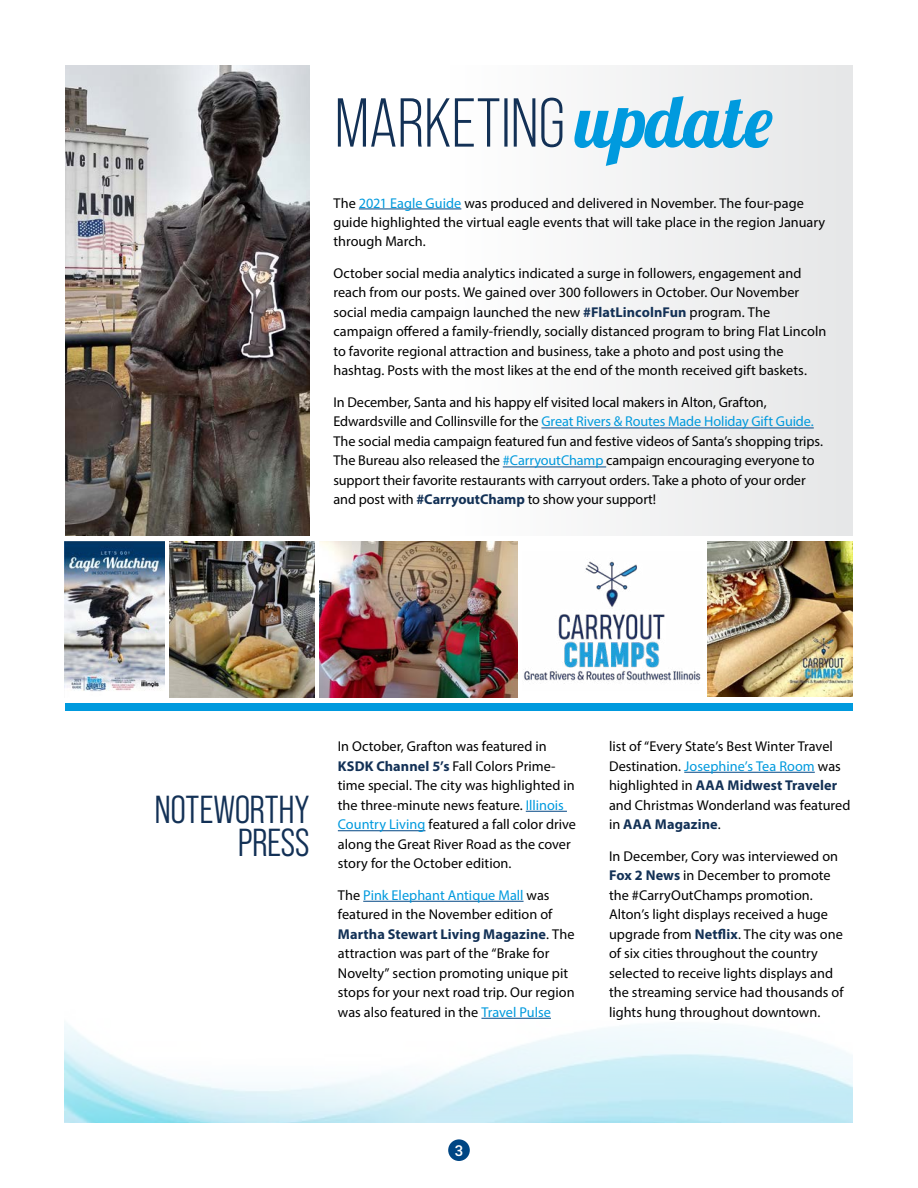
<style>
.page{position:relative;width:918px;height:1188px;background:#fff}
.page>*{position:absolute;margin:0;border:0;box-sizing:border-box;transform-origin:0 0}
.t1{font:39px/33px "Bebas Neue Pro Middle";letter-spacing:-.01em;color:#133156;text-align:right}
.t2{font:500 15px "Roboto";color:#fff}
.t3{font:14.25px/19.5px "Myriad Pro";color:#000}
.s1{color:#009ade}
.s2{font-weight:700;color:#133156}
</style>
<div class="page">
<div style="left:450px;top:65px;width:402px;height:471px;background:#f2f2f3"></div>
<img style="left:66px;top:65px;width:244px;height:471px">
<hr style="left:359px;top:209px;width:102px;height:1px;background:#004684">
<hr style="left:541px;top:428px;width:273px;height:1px;background:#004684">
<hr style="left:503px;top:467px;width:103px;height:1px;background:#004684">
<svg style="left:338px;top:98px;width:224px;height:49px"></svg>
<svg style="left:574px;top:96px;width:198px;height:70px"></svg>
<div style="left:448px;top:1139px;width:22px;height:22px;background:#004684;border-radius:50%"></div>
<hr style="left:526px;top:811px;width:41px;height:1px;background:#004684">
<hr style="left:338px;top:830px;width:87px;height:1px;background:#004684">
<hr style="left:363px;top:901px;width:161px;height:1px;background:#004684">
<hr style="left:481px;top:1018px;width:70px;height:1px;background:#004684">
<hr style="left:684px;top:772px;width:131px;height:1px;background:#004684">
<img style="left:64px;top:541px;width:100px;height:151px">
<img style="left:320px;top:541px;width:198px;height:156px">
<img style="left:524px;top:561px;width:177px;height:123px">
<img style="left:170px;top:542px;width:144px;height:156px">
<div style="left:66px;top:704px;width:787px;height:7px;background:#009ade"></div>
<img style="left:708px;top:541px;width:144px;height:156px">
<p class="t3" style="left:333px;top:193px;width:493px">The <span class="s1">2021 Eagle Guide</span> was produced and delivered in November. The four-page guide highlighted the virtual eagle events that will take place in the region January through March.</p>
<p class="t3" style="left:333px;top:263px;width:494px">October social media analytics indicated a surge in followers, engagement and reach from our posts. We gained over 300 followers in October. Our November social media campaign launched the new <span class="s2">#FlatLincolnFun</span> program. The campaign offered a family-friendly, socially distanced program to bring Flat Lincoln to favorite regional attraction and business, take a photo and post using the hashtag. Posts with the most likes at the end of the month received gift baskets.</p>
<p class="t3" style="left:333px;top:392px;width:491px">In December, Santa and his happy elf visited local makers in Alton, Grafton, Edwardsville and Collinsville for the <span class="s1">Great Rivers &amp; Routes Made Holiday Gift Guide.<br></span>The social media campaign featured fun and festive videos of Santa’s shopping trips.<br>The Bureau also released the <span class="s1">#CarryoutChamp</span> campaign encouraging everyone to support their favorite restaurants with carryout orders. Take a photo of your order and post with <span class="s2">#CarryoutChamp</span> to show your support!</p>
<h1 class="t1" style="left:155px;top:793px;width:156px">NOTEWORTHY<br>PRESS</h1>
<p class="t3" style="left:338px;top:737px;width:240px">In October, Grafton was featured in <span class="s2">KSDK Channel 5’s</span> Fall Colors Prime&shy;time special. The city was highlighted in the three-minute news feature. <span class="s1">Illinois Country Living</span> featured a fall color drive along the Great River Road as the cover story for the October edition.</p>
<p class="t3" style="left:338px;top:885px;width:238px">The <span class="s1">Pink Elephant Antique Mall</span> was featured in the November edition of <span class="s2">Martha Stewart Living Magazine</span>. The attraction was part of the “Brake for Novelty” section promoting unique pit stops for your next road trip. Our region was also featured in the <span class="s1">Travel Pulse</span></p>
<p class="t3" style="left:609px;top:737px;width:243px">list of “Every State’s Best Winter Travel Destination. <span class="s1">Josephine’s Tea Room</span> was highlighted in <span class="s2">AAA Midwest Traveler </span>and Christmas Wonderland was featured in <span class="s2">AAA Magazine</span>.</p>
<p class="t3" style="left:609px;top:846px;width:236px">In December, Cory was interviewed on <span class="s2">Fox 2 News</span> in December to promote the #CarryOutChamps promotion.<br>Alton’s light displays received a huge upgrade from <span class="s2">Netflix</span>. The city was one of six cities throughout the country selected to receive lights displays and the streaming service had thousands of lights hung throughout downtown.</p>
<p class="t2" style="left:455px;top:1140px;width:10px">3</p>
</div>
